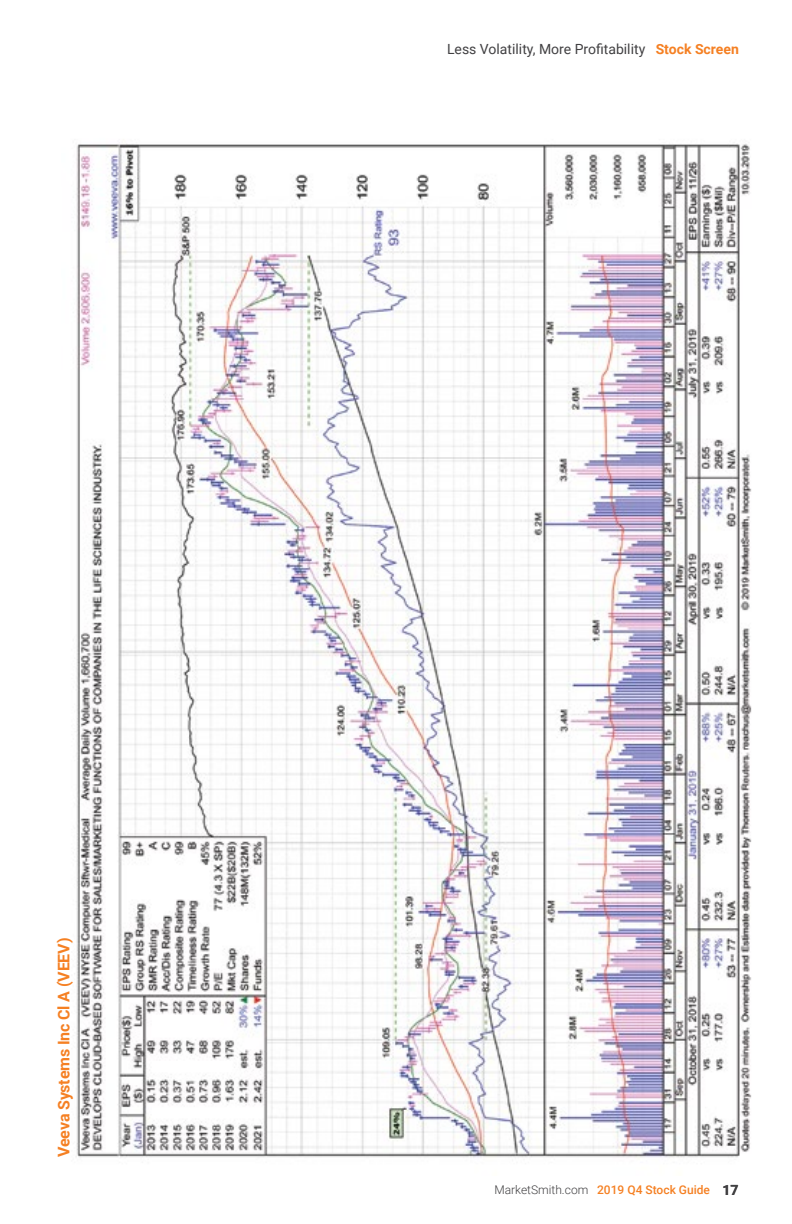
<style>
.page{position:relative;width:792px;height:1224px;background:#fff}
.page>*{position:absolute;margin:0;border:0;box-sizing:border-box;transform-origin:0 0}
.t1{font:700 16px "Roboto";letter-spacing:-.01em;color:#f58023}
.t2{font:14px "Roboto";color:#414042}
.t3{font:500 12px "Roboto";color:#f58023}
.s1{font-weight:700;color:#f58023}
.s2{font-weight:300;color:#414042}
.s3{font-weight:700;font-size:14px;color:#414042}
</style>
<div class="page">
<img style="left:74px;top:144px;width:678px;height:1014px">
<p class="t1" style="left:53px;top:1157px;width:221px;rotate:-90deg">Veeva Systems Inc Cl A (VEEV)</p>
<p class="t2" style="left:447px;top:39px;width:293px">Less Volatility, More Profitability <span class="s1">Stock Screen</span></p>
<p class="t3" style="left:494px;top:1181px;width:246px"><span class="s2">MarketSmith.com</span> 2019 Q4 Stock Guide <span class="s3">17</span></p>
</div>
